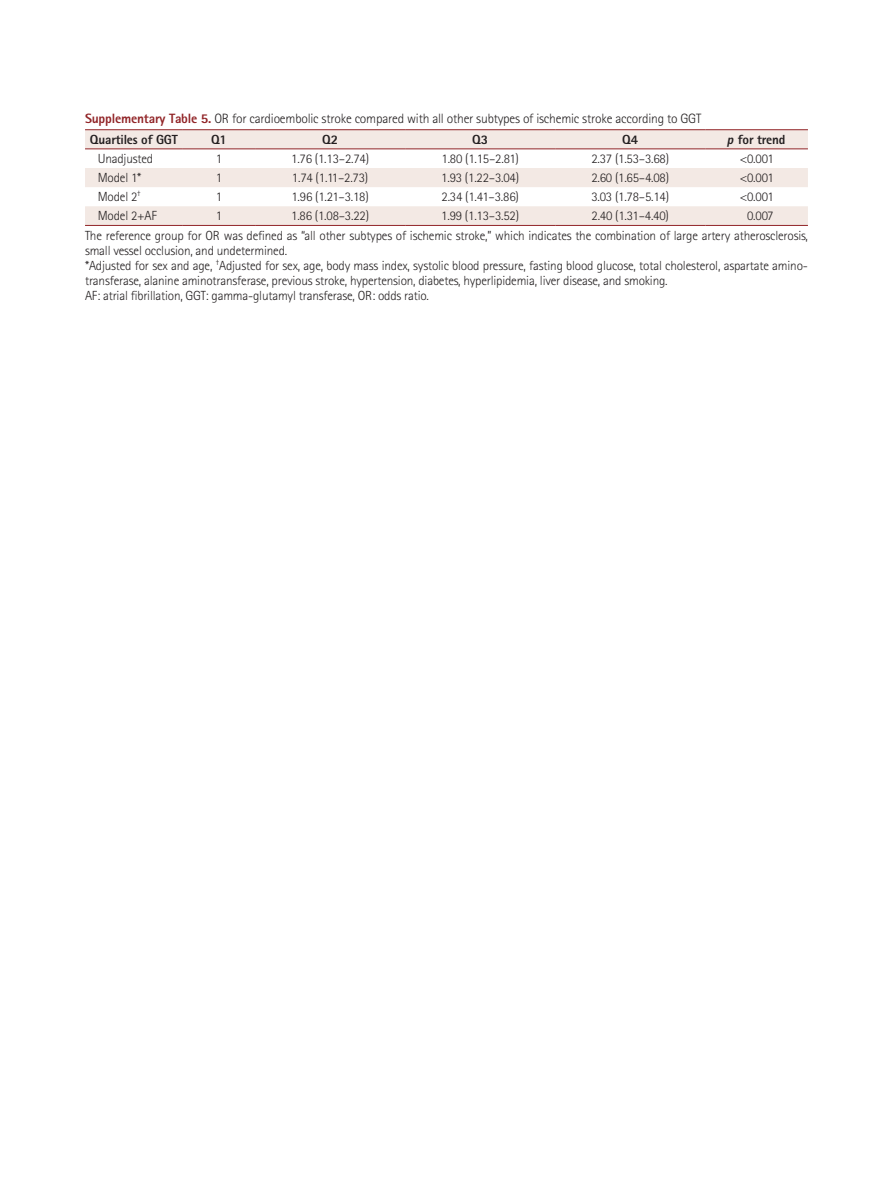
<style>
.page{position:relative;width:893px;height:1191px;background:#fff}
.page>*{position:absolute;margin:0;border:0;box-sizing:border-box;transform-origin:0 0}
.t1{font:300 13.5px "Rotis Sans Serif Std";letter-spacing:-.015em;color:#231f20}
.t2{font:300 13.2px/15px "Rotis Sans Serif Std";letter-spacing:-.015em;color:#231f20}
.t3{font:800 13.2px "Rotis Sans Serif Std";letter-spacing:-.015em;color:#231f20}
.s1{font-weight:800;color:#912427}
.s2{font-style:italic}
</style>
<div class="page">
<svg style="left:85px;top:130px;width:723px;height:95px;fill:#f3e9e4"></svg>
<hr style="left:85px;top:225px;width:98px;height:1px;background:#912427">
<hr style="left:183px;top:225px;width:72px;height:1px;background:#912427">
<hr style="left:255px;top:225px;width:150px;height:1px;background:#912427">
<hr style="left:405px;top:225px;width:150px;height:1px;background:#912427">
<hr style="left:555px;top:225px;width:150px;height:1px;background:#912427">
<hr style="left:705px;top:225px;width:103px;height:1px;background:#912427">
<hr style="left:85px;top:129px;width:98px;height:1px;background:#912427">
<hr style="left:183px;top:129px;width:72px;height:1px;background:#912427">
<hr style="left:255px;top:129px;width:150px;height:1px;background:#912427">
<hr style="left:405px;top:129px;width:150px;height:1px;background:#912427">
<hr style="left:555px;top:129px;width:150px;height:1px;background:#912427">
<hr style="left:705px;top:129px;width:103px;height:1px;background:#912427">
<hr style="left:85px;top:149px;width:98px;height:1px;background:#912427">
<hr style="left:183px;top:149px;width:72px;height:1px;background:#912427">
<hr style="left:255px;top:149px;width:150px;height:1px;background:#912427">
<hr style="left:405px;top:149px;width:150px;height:1px;background:#912427">
<hr style="left:555px;top:149px;width:150px;height:1px;background:#912427">
<hr style="left:705px;top:149px;width:103px;height:1px;background:#912427">
<p class="t1" style="left:85px;top:110px;width:618px"><span class="s1">Supplementary Table 5.</span> OR for cardioembolic stroke compared with all other subtypes of ischemic stroke according to GGT</p>
<p class="t3" style="left:90px;top:131px;width:89px">Quartiles of GGT</p>
<p class="t3" style="left:211px;top:131px;width:17px">Q1</p>
<p class="t3" style="left:322px;top:131px;width:17px">Q2</p>
<p class="t3" style="left:472px;top:131px;width:17px">Q3</p>
<p class="t3" style="left:622px;top:131px;width:17px">Q4</p>
<p class="t3" style="left:727px;top:131px;width:60px"><span class="s2">p</span> for trend</p>
<p class="t2" style="left:98px;top:151px;width:57px">Unadjusted</p>
<p class="t2" style="left:216px;top:151px;width:8px">1</p>
<p class="t2" style="left:291px;top:151px;width:79px">1.76 (1.13–2.74)</p>
<p class="t2" style="left:442px;top:151px;width:79px">1.80 (1.15–2.81)</p>
<p class="t2" style="left:591px;top:151px;width:79px">2.37 (1.53–3.68)</p>
<p class="t2" style="left:740px;top:151px;width:35px">&lt;0.001</p>
<p class="t2" style="left:98px;top:170px;width:45px">Model 1*</p>
<p class="t2" style="left:216px;top:170px;width:8px">1</p>
<p class="t2" style="left:292px;top:170px;width:78px">1.74 (1.11–2.73)</p>
<p class="t2" style="left:441px;top:170px;width:79px">1.93 (1.22–3.04)</p>
<p class="t2" style="left:591px;top:170px;width:79px">2.60 (1.65–4.08)</p>
<p class="t2" style="left:740px;top:170px;width:35px">&lt;0.001</p>
<p class="t2" style="left:98px;top:189px;width:44px">Model 2<sup>†</sup></p>
<p class="t2" style="left:216px;top:189px;width:8px">1</p>
<p class="t2" style="left:291px;top:189px;width:79px">1.96 (1.21–3.18)</p>
<p class="t2" style="left:441px;top:189px;width:79px">2.34 (1.41–3.86)</p>
<p class="t2" style="left:591px;top:189px;width:79px">3.03 (1.78–5.14)</p>
<p class="t2" style="left:740px;top:189px;width:35px">&lt;0.001</p>
<p class="t2" style="left:98px;top:208px;width:61px">Model 2+AF</p>
<p class="t2" style="left:216px;top:208px;width:8px">1</p>
<p class="t2" style="left:291px;top:208px;width:79px">1.86 (1.08–3.22)</p>
<p class="t2" style="left:441px;top:208px;width:79px">1.99 (1.13–3.52)</p>
<p class="t2" style="left:592px;top:208px;width:79px">2.40 (1.31–4.40)</p>
<p class="t2" style="left:85px;top:206px;width:724px;line-height:19.6px;text-indent:662px">0.007<br>The reference group for OR was defined as “all other subtypes of ischemic stroke,” which indicates the combination of large artery atherosclerosis,</p>
<p class="t2" style="left:85px;top:243px;width:724px">small vessel occlusion, and undetermined.<br>*Adjusted for sex and age, <sup>†</sup>Adjusted for sex, age, body mass index, systolic blood pressure, fasting blood glucose, total cholesterol, aspartate amino&shy;transferase, alanine aminotransferase, previous stroke, hypertension, diabetes, hyperlipidemia, liver disease, and smoking.<br>AF: atrial fibrillation, GGT: gamma-glutamyl transferase, OR: odds ratio.</p>
</div>
